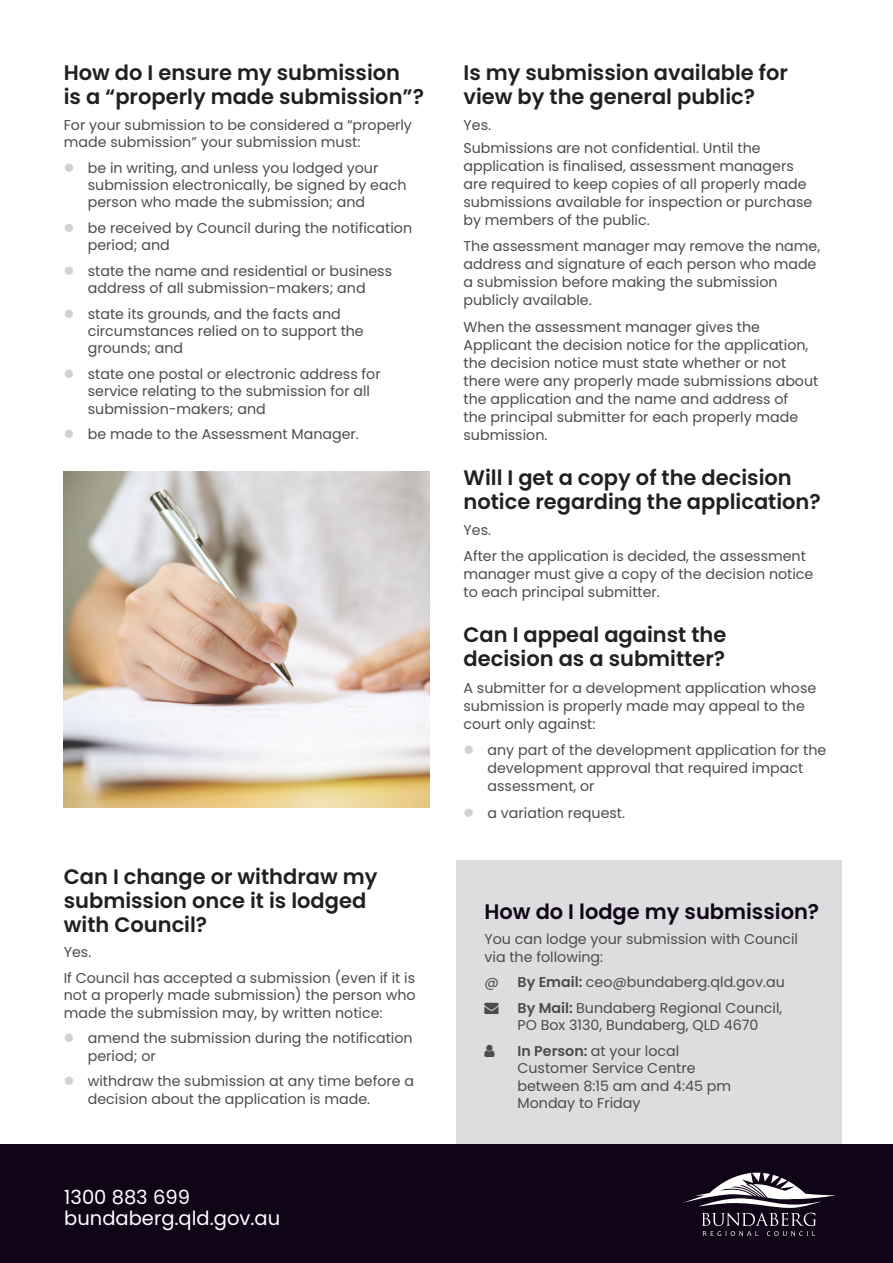
<style>
.page{position:relative;width:893px;height:1263px;background:#fff}
.page>*{position:absolute;margin:0;border:0;box-sizing:border-box;transform-origin:0 0}
.t1{font:600 21px/24px "Poppins";color:#231f20}
.t2{font:600 21px "Poppins";color:#100517}
.t3{font:19.5px/21px "Poppins";color:#fff}
.t4{font:14.25px/17.2px "Poppins";color:#4b4c4d}
.s1{color:#d1d2d4}
.s2{font-weight:600}
</style>
<div class="page">
<div style="left:456px;top:860px;width:386px;height:284px;background:#dcdddf"></div>
<img style="left:64px;top:472px;width:365px;height:335px">
<div style="left:0;top:1144px;width:893px;height:119px;background:#100517"></div>
<svg style="left:683px;top:1173px;width:152px;height:63px"></svg>
<h1 class="t1" style="left:64px;top:61px;width:362px">How do I ensure my submission<br>is a “properly made submission”?</h1>
<p class="t4" style="left:64px;top:116px;width:350px">For your submission to be considered a “properly made submission” your submission must:</p>
<p class="t4" style="left:88px;top:159px;width:320px;text-indent:-24px"><span class="s1">●</span> be in writing, and unless you lodged your submission electronically, be signed by each person who made the submission; and</p>
<p class="t4" style="left:88px;top:219px;width:326px;text-indent:-24px"><span class="s1">●</span> be received by Council during the notification period; and</p>
<p class="t4" style="left:64px;top:262px;width:330px;text-align:center"><span class="s1">●</span> state the name and residential or business address of all submission-makers; and</p>
<p class="t4" style="left:88px;top:305px;width:278px;text-indent:-24px"><span class="s1">●</span> state its grounds, and the facts and circumstances relied on to support the grounds; and</p>
<p class="t4" style="left:88px;top:366px;width:294px;text-indent:-24px"><span class="s1">●</span> state one postal or electronic address for service relating to the submission for all submission-makers; and</p>
<p class="t4" style="left:64px;top:426px;width:297px"><span class="s1">●</span> be made to the Assessment Manager.</p>
<h1 class="t1" style="left:64px;top:864px;width:315px">Can I change or withdraw my submission once it is lodged with Council?</h1>
<p class="t4" style="left:64px;top:939px;width:353px;line-height:25.8px">Yes.<br>If Council has accepted a submission (even if it is</p>
<p class="t4" style="left:64px;top:987px;width:353px">not a properly made submission) the person who made the submission may, by written notice:</p>
<p class="t4" style="left:88px;top:1030px;width:326px;text-indent:-24px"><span class="s1">●</span> amend the submission during the notification period; or</p>
<p class="t4" style="left:88px;top:1073px;width:328px;text-indent:-24px"><span class="s1">●</span> withdraw the submission at any time before a decision about the application is made.</p>
<h2 class="t3" style="left:64px;top:1187px;width:217px">1300 883 699 bundaberg.qld.gov.au</h2>
<h1 class="t1" style="left:463px;top:61px;width:326px">Is my submission available for view by the general public?</h1>
<p class="t4" style="left:463px;top:114px;width:299px;line-height:22.2px">Yes.<br>Submissions are not confidential. Until the</p>
<p class="t4" style="left:463px;top:157px;width:350px;line-height:18px">application is finalised, assessment managers are required to keep copies of all properly made submissions available for inspection or purchase by members of the public.</p>
<p class="t4" style="left:463px;top:237px;width:358px;line-height:18px">The assessment manager may remove the name, address and signature of each person who made a submission before making the submission publicly available.</p>
<p class="t4" style="left:463px;top:318px;width:356px;line-height:18px">When the assessment manager gives the Applicant the decision notice for the application, the decision notice must state whether or not there were any properly made submissions about the application and the name and address of<br>the principal submitter for each properly made submission.</p>
<h1 class="t1" style="left:463px;top:466px;width:359px">Will I get a copy of the decision notice regarding the application?</h1>
<p class="t4" style="left:463px;top:516px;width:344px;line-height:26.5px">Yes.<br>After the application is decided, the assessment</p>
<p class="t4" style="left:463px;top:565px;width:351px;line-height:18px">manager must give a copy of the decision notice to each principal submitter.</p>
<h1 class="t1" style="left:463px;top:623px;width:264px">Can I appeal against the decision as a submitter?</h1>
<p class="t4" style="left:463px;top:679px;width:354px;line-height:18px">A submitter for a development application whose submission is properly made may appeal to the court only against:</p>
<p class="t4" style="left:487px;top:741px;width:340px;line-height:18px;text-indent:-24px"><span class="s1">●</span> any part of the development application for the development approval that required impact assessment, or</p>
<p class="t4" style="left:463px;top:804px;width:163px"><span class="s1">●</span> a variation request.</p>
<h1 class="t2" style="left:484px;top:899px;width:336px">How do I lodge my submission?</h1>
<p class="t4" style="left:484px;top:931px;width:315px">You can lodge your submission with Council via the following:</p>
<p class="t4" style="left:484px;top:974px;width:16px">@</p>
<p class="t4" style="left:517px;top:974px;width:269px"><span class="s2">By Email:</span> ceo@bundaberg.qld.gov.au</p>
<p class="t4" style="left:517px;top:999px;width:266px;text-indent:-33px">→ <span class="s2">By Mail:</span> Bundaberg Regional Council,<br>PO Box 3130, Bundaberg, QLD 4670</p>
<p class="t4" style="left:517px;top:1042px;width:215px"><span class="s2">In Person:</span> at your local<br>Customer Service Centre between 8:15 am and 4:45 pm<br>Monday to Friday</p>
</div>
